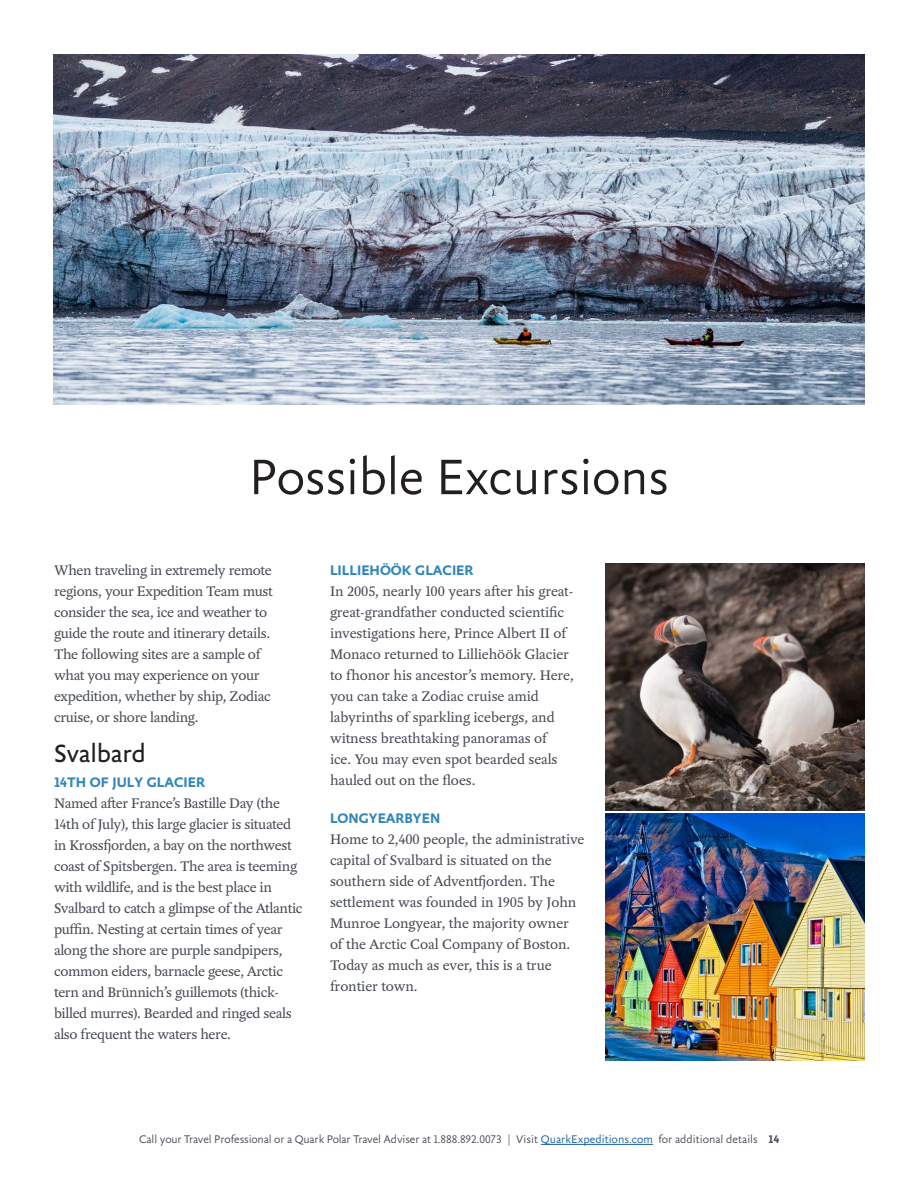
<style>
.page{position:relative;width:918px;height:1188px;background:#fff}
.page>*{position:absolute;margin:0;border:0;box-sizing:border-box;transform-origin:0 0}
.Large_headers{font:300 54px "Yoga Sans OT";letter-spacing:-.005em;color:#231f20}
.Med_headers{font:27px "Yoga Sans OT";letter-spacing:-.005em;color:#231f20}
.Body_Copy{font:15px/21px "Yoga OT";letter-spacing:-.02em;color:#464b54}
.Day_by_Day_headers{font:700 15px "Yoga Sans OT";color:#3287ba}
.t1{font:300 12px "Yoga Sans OT";letter-spacing:-.01em;color:#464b54}
.t2{font:700 12px "Yoga Sans OT";color:#464b54}
.s1{color:#175d9e}
</style>
<div class="page">
<img style="left:606px;top:564px;width:258px;height:246px">
<img style="left:606px;top:813px;width:258px;height:247px">
<img style="left:54px;top:54px;width:810px;height:351px">
<hr style="left:541px;top:1144px;width:112px;height:1px;background:#175d9e">
<p class="Large_headers" style="left:249px;top:448px;width:422px">Possible Excursions</p>
<p class="Body_Copy" style="left:54px;top:560px;width:220px">When traveling in extremely remote regions, your Expedition Team must consider the sea, ice and weather to guide the route and itinerary details.<br>The following sites are a sample of what you may experience on your expedition, whether by ship, Zodiac cruise, or shore landing.</p>
<p class="Med_headers" style="left:54px;top:740px;width:93px">Svalbard</p>
<p class="Day_by_Day_headers" style="left:54px;top:774px;width:153px">14TH OF JULY GLACIER</p>
<p class="Body_Copy" style="left:54px;top:793px;width:250px">Named after France’s Bastille Day (the 14th of July), this large glacier is situated in Krossfjorden, a bay on the northwest coast of Spitsbergen. The area is teeming with wildlife, and is the best place in Svalbard to catch a glimpse of the Atlantic puffin. Nesting at certain times of year along the shore are purple sandpipers, common eiders, barnacle geese, Arctic tern and Brünnich’s guillemots (thick&shy;billed murres). Bearded and ringed seals also frequent the waters here.</p>
<p class="Day_by_Day_headers" style="left:330px;top:562px;width:145px">LILLIEHÖÖK GLACIER</p>
<p class="Body_Copy" style="left:330px;top:581px;width:245px">In 2005, nearly 100 years after his great&shy;great-grandfather conducted scientific investigations here, Prince Albert II of Monaco returned to Lilliehöök Glacier to fhonor his ancestor’s memory. Here, you can take a Zodiac cruise amid labyrinths of sparkling icebergs, and witness breathtaking panoramas of<br>ice. You may even spot bearded seals hauled out on the floes.</p>
<p class="Day_by_Day_headers" style="left:330px;top:810px;width:112px">LONGYEARBYEN</p>
<p class="Body_Copy" style="left:330px;top:829px;width:256px">Home to 2,400 people, the administrative capital of Svalbard is situated on the southern side of Adventfjorden. The settlement was founded in 1905 by John Munroe Longyear, the majority owner of the Arctic Coal Company of Boston.<br>Today as much as ever, this is a true frontier town.</p>
<p class="t1" style="left:139px;top:1133px;width:620px">Call your Travel Professional or a Quark Polar Travel Adviser at 1.888.892.0073 | Visit <span class="s1">QuarkExpeditions.com</span> for additional details</p>
<p class="t2" style="left:769px;top:1133px;width:12px">14</p>
</div>
